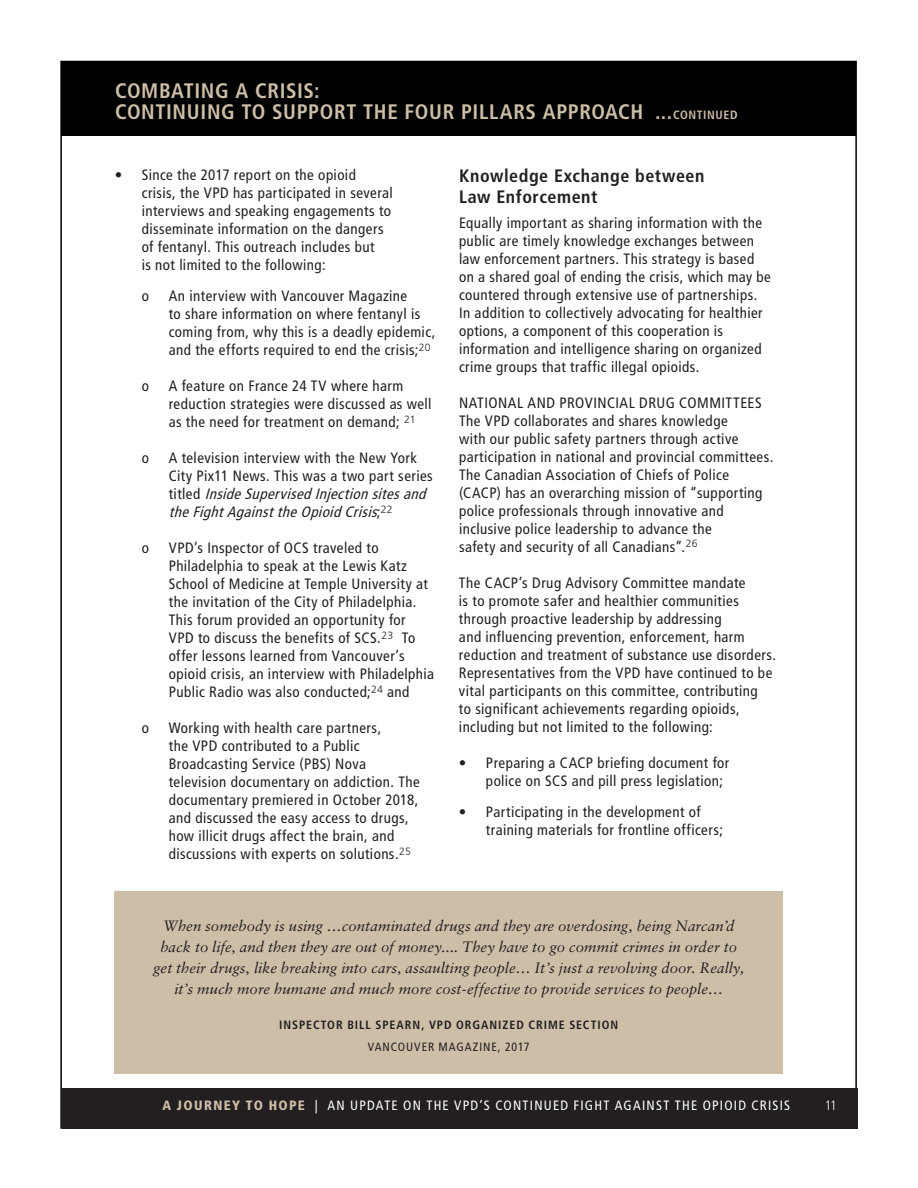
<style>
.page{position:relative;width:918px;height:1188px;background:#fff}
.page>*{position:absolute;margin:0;border:0;box-sizing:border-box;transform-origin:0 0}
.t1{font:700 condensed 21px/21px "Frutiger LT Std";letter-spacing:.03em;color:#cdbea7}
.t2{font:700 condensed 18px/21px "Frutiger LT Std";letter-spacing:.03em;color:#231f20}
.t3{font:condensed 15px/18px "Frutiger LT Std";letter-spacing:.03em;color:#231f20}
.t4{font:italic 15px/21px "Sabon LT Std";color:#231f20;text-align:center}
.t5{font:condensed 13.5px "Frutiger LT Std";letter-spacing:.09em;color:#fff}
.t6{font:300 condensed 13.5px "Frutiger LT Std";color:#fff}
.t7{font:700 condensed 12px "Frutiger LT Std";letter-spacing:.08em;color:#231f20}
.t8{font:condensed 12px "Frutiger LT Std";letter-spacing:.075em;color:#231f20}
.s1{font-size:12px}
.s2{font-style:italic}
.s3{font-weight:900;color:#cdbea7}
</style>
<div class="page">
<div style="left:62px;top:1089px;width:795px;height:40px;background:#231f20"></div>
<div style="left:61px;top:61px;width:795px;height:75px;background:#000"></div>
<div style="left:115px;top:891px;width:668px;height:183px;background:#cdbea7"></div>
<h1 class="t1" style="left:115px;top:80px;width:624px">COMBATING A CRISIS:<br>CONTINUING TO SUPPORT THE FOUR PILLARS APPROACH ...<span class="s1">CONTINUED</span></h1>
<p class="t3" style="left:142px;top:166px;width:253px;text-indent:-27px">• Since the 2017 report on the opioid crisis, the VPD has participated in several interviews and speaking engagements to disseminate information on the dangers of fentanyl. This outreach includes but<br>is not limited to the following:</p>
<p class="t3" style="left:142px;top:287px;width:9px">o</p>
<p class="t3" style="left:169px;top:287px;width:268px">An interview with Vancouver Magazine<br>to share information on where fentanyl is coming from, why this is a deadly epidemic, and the efforts required to end the crisis;<sup>20</sup></p>
<p class="t3" style="left:142px;top:377px;width:9px">o</p>
<p class="t3" style="left:169px;top:377px;width:264px">A feature on France 24 TV where harm reduction strategies were discussed as well as the need for treatment on demand; <sup>21</sup></p>
<p class="t3" style="left:142px;top:449px;width:9px">o</p>
<p class="t3" style="left:169px;top:449px;width:266px">A television interview with the New York City Pix11 News. This was a two part series t i t l e d <span class="s2">InsideSupervisedInjectionsitesand theFightAgainsttheOpioidCrisis</span>; <sup>2</sup> <sup>2</sup></p>
<p class="t3" style="left:142px;top:539px;width:9px">o</p>
<p class="t3" style="left:169px;top:539px;width:267px">VPD’s Inspector of OCS traveled to Philadelphia to speak at the Lewis Katz School of Medicine at Temple University at the invitation of the City of Philadelphia.<br>This forum provided an opportunity for VPD to discuss the benefits of SCS.<sup>23</sup> To offer lessons learned from Vancouver’s opioid crisis, an interview with Philadelphia Public Radio was also conducted;<sup>24</sup> and</p>
<p class="t3" style="left:142px;top:719px;width:9px">o</p>
<p class="t3" style="left:169px;top:719px;width:253px">Working with health care partners,<br>the VPD contributed to a Public Broadcasting Service (PBS) Nova television documentary on addiction. The documentary premiered in October 2018, and discussed the easy access to drugs, how illicit drugs affect the brain, and discussions with experts on solutions.<sup>25</sup></p>
<p class="t2" style="left:459px;top:165px;width:247px">Knowledge Exchange between<br>Law Enforcement</p>
<p class="t3" style="left:459px;top:214px;width:313px">Equally important as sharing information with the public are timely knowledge exchanges between law enforcement partners. This strategy is based on a shared goal of ending the crisis, which may be countered through extensive use of partnerships.<br>In addition to collectively advocating for healthier options, a component of this cooperation is information and intelligence sharing on organized crime groups that traffic illegal opioids.</p>
<p class="t3" style="left:459px;top:394px;width:316px">NATIONAL AND PROVINCIAL DRUG COMMITTEES The VPD collaborates and shares knowledge<br>with our public safety partners through active participation in national and provincial committees.<br>The Canadian Association of Chiefs of Police (CACP) has an overarching mission of “supporting police professionals through innovative and inclusive police leadership to advance the<br>safety and security of all Canadians”.<sup>26</sup></p>
<p class="t3" style="left:459px;top:574px;width:319px">The CACP’s Drug Advisory Committee mandate<br>is to promote safer and healthier communities through proactive leadership by addressing<br>and influencing prevention, enforcement, harm reduction and treatment of substance use disorders.<br>Representatives from the VPD have continued to be vital participants on this committee, contributing<br>to significant achievements regarding opioids, including but not limited to the following:</p>
<p class="t3" style="left:486px;top:754px;width:245px;text-indent:-27px">• Preparing a CACP briefing document for police on SCS and pill press legislation;</p>
<p class="t3" style="left:486px;top:803px;width:238px;text-indent:-27px">• Participating in the development of training materials for frontline officers;</p>
<p class="t4" style="left:153px;top:916px;width:592px">When somebody is using …contaminated drugs and they are overdosing, being Narcan’d back to life, and then they are out of money.... They have to go commit crimes in order to get their drugs, like breaking into cars, assaulting people… It’s just a revolving door. Really, it’s much more humane and much more cost-effective to provide services to people…</p>
<p class="t7" style="left:279px;top:1018px;width:340px">INSPECTOR BILL SPEARN, VPD ORGANIZED CRIME SECTION</p>
<p class="t8" style="left:368px;top:1040px;width:163px">VANCOUVER MAGAZINE, 2017</p>
<p class="t5" style="left:163px;top:1097px;width:629px"><span class="s3">A JOURNEY TO HOPE</span> | AN UPDATE ON THE VPD’S CONTINUED FIGHT AGAINST THE OPIOID CRISIS</p>
<p class="t6" style="left:825px;top:1098px;width:13px">11</p>
</div>
